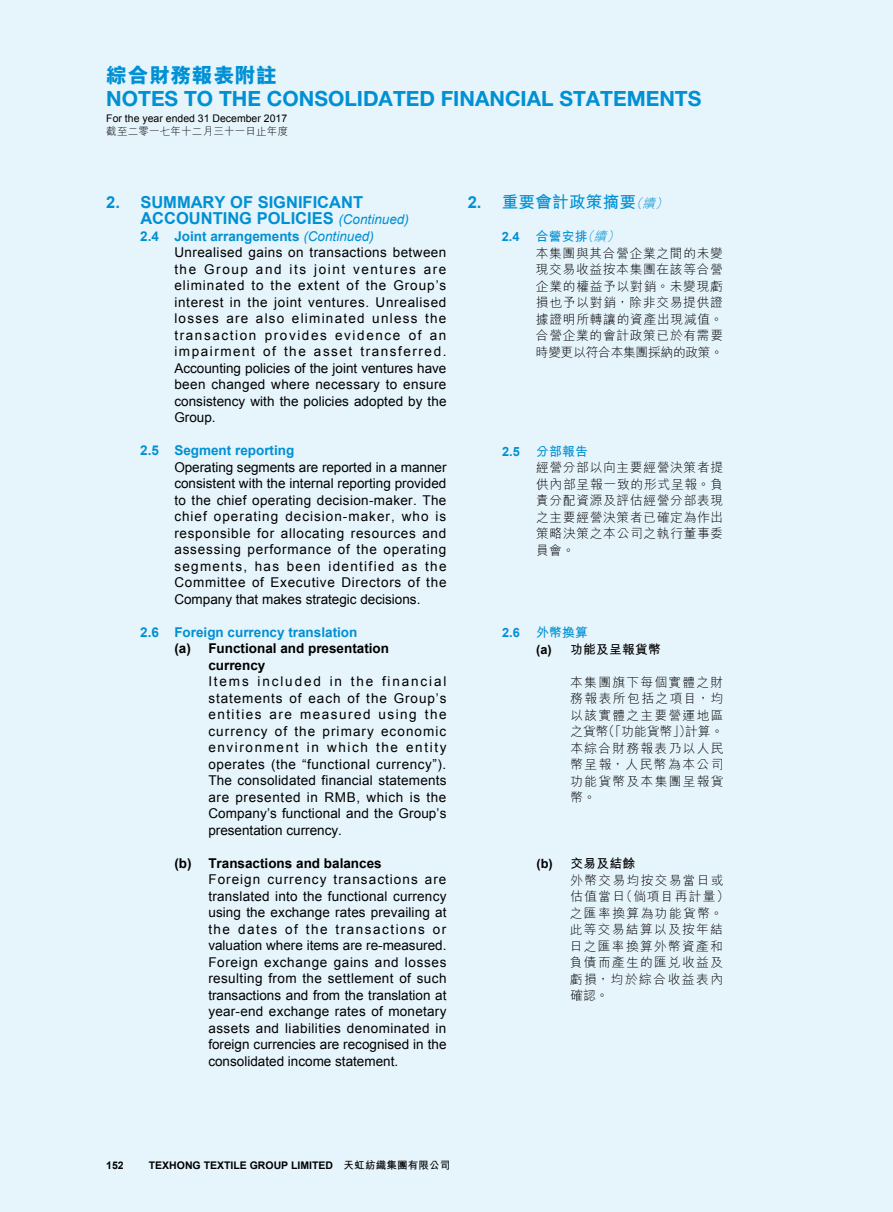
<style>
.page{position:relative;width:893px;height:1212px;background:#e6f4fb}
.page>*{position:absolute;margin:0;border:0;box-sizing:border-box;transform-origin:0 0}
.t1{font:700 21px "Helvetica Neue LT Std";color:#0090d4}
.t2{font:800 21px "M Hei HK";letter-spacing:.02em;color:#0090d4}
.t3{font:700 16.5px/16.5px "Arial";color:#0090d4}
.t4{font:700 16.5px "M Hei HK";letter-spacing:.02em;color:#0090d4}
.t5{font:13.5px/16.5px "Arial";letter-spacing:.03em;color:#000;text-align:justify}
.t6{font:13.5px/16.5px "Arial";letter-spacing:.05em;color:#000}
.t7{font:700 13.5px/16.5px "Arial";color:#000}
.t8{font:700 13.5px "Arial";color:#0090d4}
.t9{font:300 12.75px/16.5px "M Hei HK";letter-spacing:.06em;color:#000;text-align:justify}
.t10{font:300 12.75px/16.5px "M Hei HK";letter-spacing:.1em;color:#000}
.t11{font:700 12.75px/16.5px "M Hei HK";letter-spacing:.02em;color:#000}
.t12{font:700 12.75px "Arial";color:#0090d4}
.t13{font:700 12.75px "M Hei HK";color:#0090d4}
.t14{font:700 10.5px "Arial";color:#000}
.t15{font:10.5px "Arial";color:#000}
.t16{font:300 10.5px "M Hei HK";letter-spacing:.02em;color:#000}
.s1{font-weight:400;font-style:italic;font-size:13.5px}
.s2{font-weight:700;color:#0090d4}
.s3{font-style:italic;color:#0090d4}
.s4{font-family:"Arial"}
.s5{font-weight:300;font-style:italic;font-size:12.75px}
.s6{color:#0090d4}
.s7{font-family:"Arial";font-weight:700}
.s8{font-weight:700}
.s9{font-family:"M Hei HK"}
</style>
<div class="page">
<h1 class="t2" style="left:106px;top:64px;width:172px">綜合財務報表附註</h1>
<h1 class="t1" style="left:106px;top:86px;width:597px">NOTES TO THE CONSOLIDATED FINANCIAL STATEMENTS</h1>
<p class="t15" style="left:106px;top:111px;width:182px">For the year ended 31 December 2017</p>
<p class="t16" style="left:106px;top:126px;width:183px">截至二零一七年十二月三十一日止年度</p>
<p class="t3" style="left:140px;top:194px;width:270px;text-indent:-34px">2. SUMMARY OF SIGNIFICANT<br>ACCOUNTING POLICIES <span class="s1">(Continued)</span></p>
<p class="t6" style="left:174px;top:228px;width:274px;text-indent:-34px"><span class="s2">2.4 Joint arrangements</span> <span class="s3">(Continued)<br></span>Unrealised gains on transactions between the Group and its joint ventures are eliminated to the extent of the Group’s interest in the joint ventures. Unrealised losses are also eliminated unless the transaction provides evidence of an impairment of the asset transferred.<br>Accounting policies of the joint ventures have been changed where necessary to ensure consistency with the policies adopted by the Group.</p>
<p class="t8" style="left:140px;top:441px;width:156px">2.5 Segment reporting</p>
<p class="t5" style="left:174px;top:459px;width:274px">Operating segments are reported in a manner consistent with the internal reporting provided to the chief operating decision-maker. The chief operating decision-maker, who is responsible for allocating resources and assessing performance of the operating segments, has been identified as the Committee of Executive Directors of the Company that makes strategic decisions.</p>
<p class="t8" style="left:140px;top:623px;width:219px">2.6 Foreign currency translation</p>
<p class="t7" style="left:208px;top:641px;width:182px;text-indent:-34px">(a) Functional and presentation currency</p>
<p class="t5" style="left:208px;top:673px;width:240px">Items included in the financial statements of each of the Group’s entities are measured using the currency of the primary economic environment in which the entity operates (the “functional currency”).<br>The consolidated financial statements are presented in RMB, which is the Company’s functional and the Group’s presentation currency.</p>
<p class="t7" style="left:174px;top:855px;width:209px">(b) Transactions and balances</p>
<p class="t5" style="left:208px;top:871px;width:240px">Foreign currency transactions are translated into the functional currency using the exchange rates prevailing at the dates of the transactions or valuation where items are re-measured.<br>Foreign exchange gains and losses resulting from the settlement of such transactions and from the translation at year-end exchange rates of monetary assets and liabilities denominated in foreign currencies are recognised in the consolidated income statement.</p>
<p class="t4" style="left:468px;top:190px;width:204px"><span class="s4">2.</span> 重要會計政策摘要<span class="s5">（續）</span></p>
<p class="t12" style="left:502px;top:228px;width:19px">2.4</p>
<p class="t9" style="left:536px;top:228px;width:189px;text-align:left"><span class="s2">合營安排</span><span class="s3">（續）<br></span>本集團與其合營企業之間的未變現交易收益按本集團在該等合營企業的權益予以對銷。未變現虧損也予以對銷，除非交易提供證據證明所轉讓的資產出現減值。合營企業的會計政策已於有需要時變更以符合本集團採納的政策。</p>
<p class="t12" style="left:502px;top:443px;width:19px">2.5</p>
<p class="t13" style="left:536px;top:442px;width:53px">分部報告</p>
<p class="t9" style="left:536px;top:459px;width:189px">經營分部以向主要經營決策者提供內部呈報一致的形式呈報。負責分配資源及評估經營分部表現之主要經營決策者已確定為作出策略決策之本公司之執行董事委員會。</p>
<p class="t12" style="left:502px;top:624px;width:19px">2.6</p>
<p class="t11" style="left:536px;top:623px;width:126px"><span class="s6">外幣換算<br></span><span class="s4">(a)</span> 功能及呈報貨幣</p>
<p class="t9" style="left:570px;top:674px;width:155px">本集團旗下每個實體之財務報表所包括之項目，均以該實體之主要營運地區之貨幣（「功能貨幣」）計算。本綜合財務報表乃以人民幣呈報，人民幣為本公司功能貨幣及本集團呈報貨幣。</p>
<p class="t10" style="left:570px;top:855px;width:161px;text-indent:-33px"><span class="s7">(b)</span> <span class="s8">交易及結餘<br></span>外幣交易均按交易當日或估值當日（倘項目再計量）之匯率換算為功能貨幣。此等交易結算以及按年結日之匯率換算外幣資產和負債而產生的匯兌收益及虧損，均於綜合收益表內確認。</p>
<p class="t14" style="left:106px;top:1159px;width:19px">152</p>
<p class="t14" style="left:149px;top:1159px;width:303px">TEXHONG TEXTILE GROUP LIMITED <span class="s9">天虹紡織集團有限公司</span></p>
</div>
